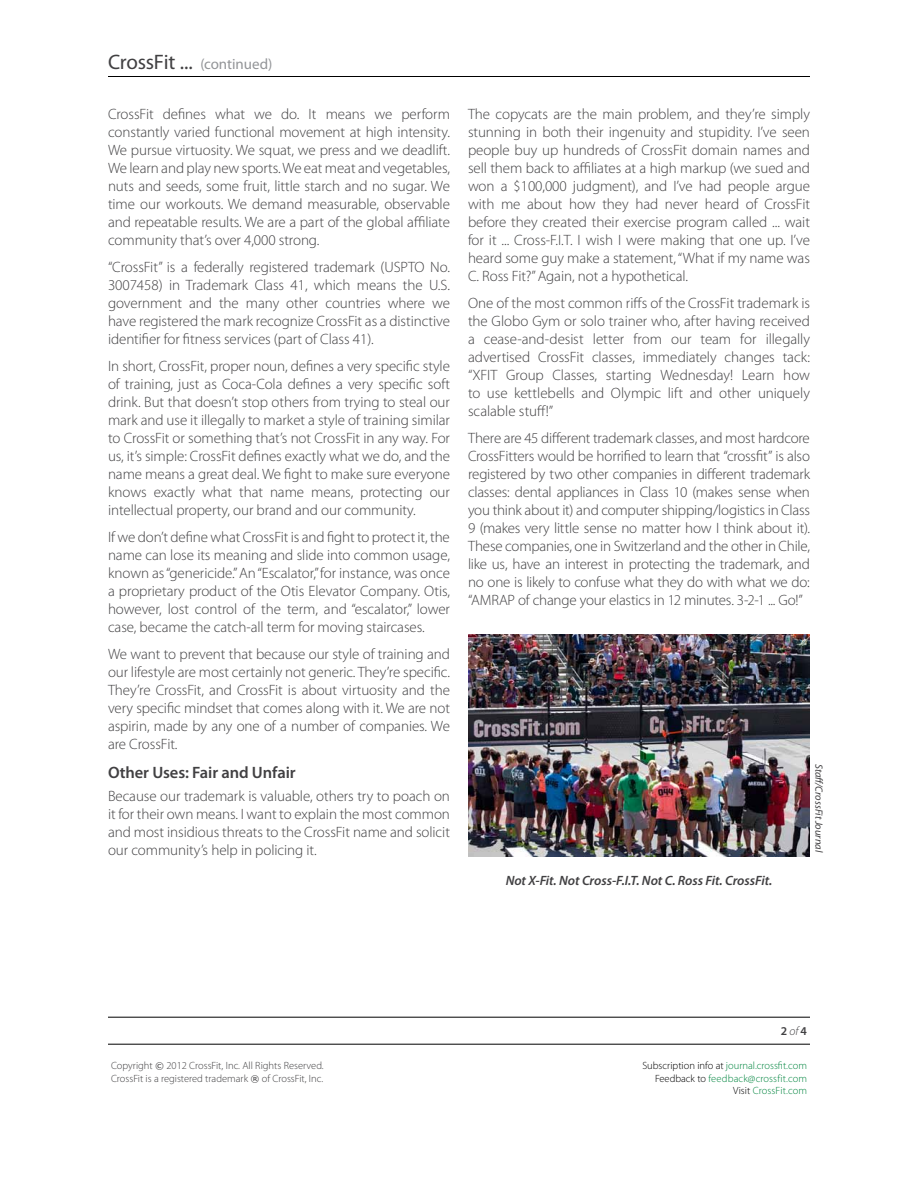
<style>
.page{position:relative;width:918px;height:1188px;background:#fff}
.page>*{position:absolute;margin:0;border:0;box-sizing:border-box;transform-origin:0 0}
.t1{font:21px "Myriad Pro";letter-spacing:-.015em;color:#414042}
.t2{font:600 16.5px "Myriad Pro";letter-spacing:-.005em;color:#414042}
.t3{font:300 15px/18px "Myriad Pro";letter-spacing:-.005em;color:#414042;text-align:justify}
.t4{font:italic 600 13.5px "Myriad Pro";letter-spacing:-.005em;color:#414042}
.t5{font:600 12px "Myriad Pro";color:#414042}
.t6{font:300 10.5px/12.6px "Myriad Pro";color:#414042}
.t7{font:300 10.5px/12.6px "Myriad Pro";color:#00853f;text-align:right}
.t8{font:italic 10.5px "Myriad Pro";letter-spacing:-.005em;color:#414042}
.s1{font-size:15px;color:#939598}
.s2{font-weight:300;font-style:italic}
.s3{font-family:"Verdana";font-weight:400;font-size:9px}
.s4{color:#000}
</style>
<div class="page">
<hr style="left:108px;top:76px;width:702px;height:1px;background:#000">
<hr style="left:108px;top:1017px;width:702px;height:1px;background:#000">
<hr style="left:108px;top:1044px;width:702px;height:1px;background:#000">
<img style="left:468px;top:634px;width:342px;height:222px">
<h1 class="t1" style="left:108px;top:50px;width:166px">CrossFit ... <span class="s1">(continued)</span></h1>
<p class="t3" style="left:108px;top:106px;width:344px">CrossFit defines what we do. It means we perform constantly varied functional movement at high intensity.<br>We pursue virtuosity. We squat, we press and we deadlift.<br>We learn and play new sports. We eat meat and vegetables, nuts and seeds, some fruit, little starch and no sugar. We time our workouts. We demand measurable, observable and repeatable results. We are a part of the global affiliate community that’s over 4,000 strong.</p>
<p class="t3" style="left:108px;top:259px;width:344px">“CrossFit” is a federally registered trademark (USPTO No.<br>3007458) in Trademark Class 41, which means the U.S. government and the many other countries where we have registered the mark recognize CrossFit as a distinctive identifier for fitness services (part of Class 41).</p>
<p class="t3" style="left:108px;top:358px;width:344px">In short, CrossFit, proper noun, defines a very specific style of training, just as Coca-Cola defines a very specific soft drink. But that doesn’t stop others from trying to steal our mark and use it illegally to market a style of training similar to CrossFit or something that’s not CrossFit in any way. For us, it’s simple: CrossFit defines exactly what we do, and the name means a great deal. We fight to make sure everyone knows exactly what that name means, protecting our intellectual property, our brand and our community.</p>
<p class="t3" style="left:108px;top:529px;width:344px">If we don’t define what CrossFit is and fight to protect it, the name can lose its meaning and slide into common usage, known as “genericide.” An “Escalator,” for instance, was once a proprietary product of the Otis Elevator Company. Otis, however, lost control of the term, and “escalator,” lower case, became the catch-all term for moving staircases.</p>
<p class="t3" style="left:108px;top:646px;width:344px">We want to prevent that because our style of training and our lifestyle are most certainly not generic. They’re specific.<br>They’re CrossFit, and CrossFit is about virtuosity and the very specific mindset that comes along with it. We are not aspirin, made by any one of a number of companies. We are CrossFit.</p>
<p class="t2" style="left:108px;top:763px;width:189px">Other Uses: Fair and Unfair</p>
<p class="t3" style="left:108px;top:787px;width:344px">Because our trademark is valuable, others try to poach on it for their own means. I want to explain the most common and most insidious threats to the CrossFit name and solicit our community’s help in policing it.</p>
<p class="t3" style="left:468px;top:106px;width:344px">The copycats are the main problem, and they’re simply stunning in both their ingenuity and stupidity. I’ve seen people buy up hundreds of CrossFit domain names and sell them back to affiliates at a high markup (we sued and won a $100,000 judgment), and I’ve had people argue with me about how they had never heard of CrossFit before they created their exercise program called ... wait for it ... Cross-F.I.T. I wish I were making that one up. I’ve heard some guy make a statement, “What if my name was C. Ross Fit?” Again, not a hypothetical.</p>
<p class="t3" style="left:468px;top:295px;width:344px">One of the most common riffs of the CrossFit trademark is the Globo Gym or solo trainer who, after having received a cease-and-desist letter from our team for illegally advertised CrossFit classes, immediately changes tack: “XFIT Group Classes, starting Wednesday! Learn how to use kettlebells and Olympic lift and other uniquely scalable stuff!”</p>
<p class="t3" style="left:468px;top:430px;width:344px">There are 45 different trademark classes, and most hardcore CrossFitters would be horrified to learn that “crossfit” is also registered by two other companies in different trademark classes: dental appliances in Class 10 (makes sense when you think about it) and computer shipping/logistics in Class 9 (makes very little sense no matter how I think about it).<br>These companies, one in Switzerland and the other in Chile, like us, have an interest in protecting the trademark, and no one is likely to confuse what they do with what we do: “AMRAP of change your elastics in 12 minutes. 3-2-1 ... Go!”</p>
<p class="t4" style="left:506px;top:873px;width:268px">Not X-Fit. Not Cross-F.I.T. Not C. Ross Fit. CrossFit.</p>
<p class="t8" style="left:825px;top:764px;width:90px;rotate:90deg">Staff/CrossFit Journal</p>
<p class="t5" style="left:781px;top:1024px;width:28px">2 <span class="s2">of</span> 4</p>
<p class="t6" style="left:111px;top:1060px;width:214px">Copyright <span class="s3">©</span> 2012 CrossFit, Inc. All Rights Reserved.<br>CrossFit is a registered trademark <span class="s3">®</span> of CrossFit, Inc.</p>
<p class="t7" style="left:642px;top:1060px;width:166px"><span class="s4">Subscription info at</span> journal.crossfit.com<br><span class="s4">Feedback to</span> feedback@crossfit.com<br><span class="s4">Visit</span> CrossFit.com</p>
</div>
